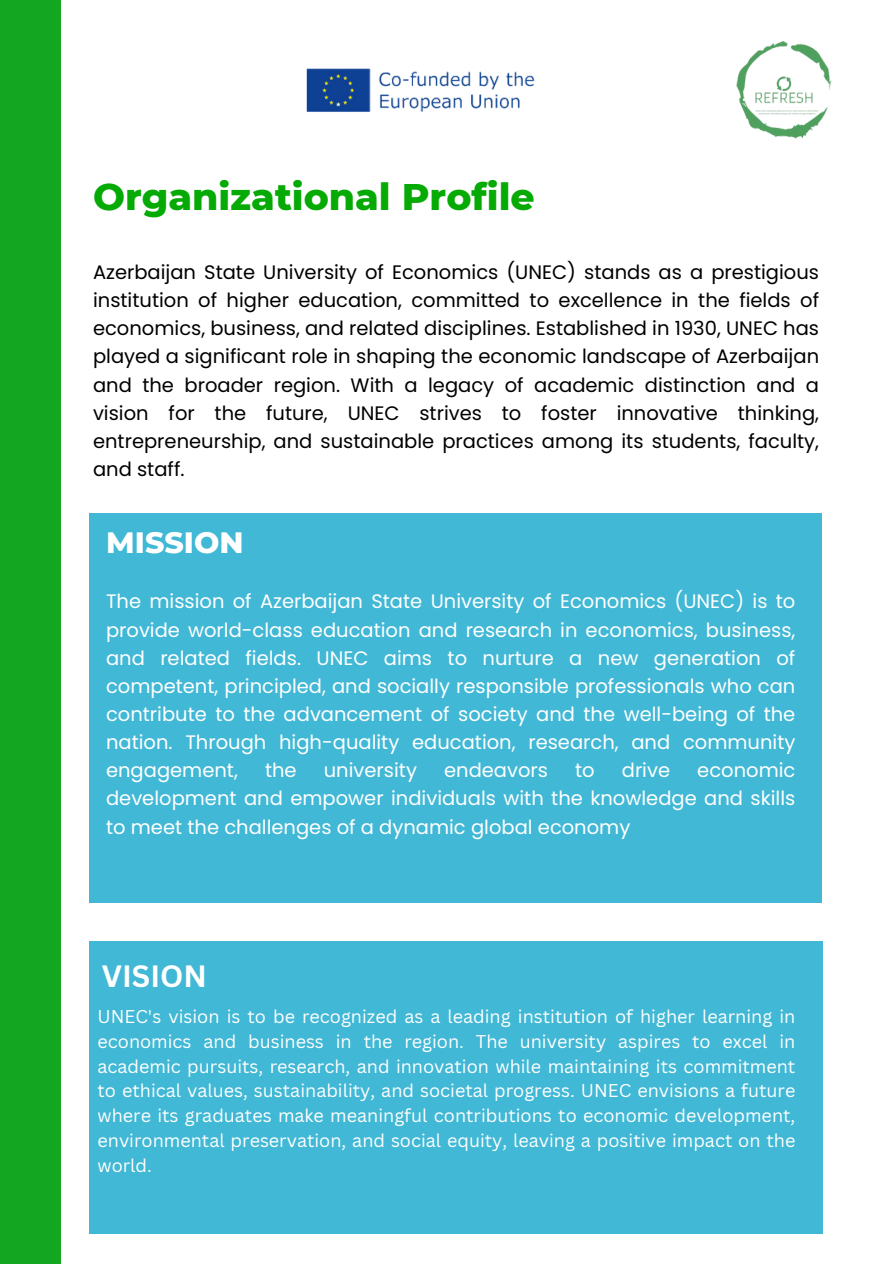
<style>
.page{position:relative;width:894px;height:1264px;background:#fff}
.page>*{position:absolute;margin:0;border:0;box-sizing:border-box;transform-origin:0 0}
.t1{font:800 37.8px "Montserrat";color:#05aa05}
.t2{font:800 30px "Montserrat";color:#fff}
.t3{font:700 30px "Canva Sans";color:#fff}
.t4{font:19.5px/28.2px "Poppins";color:#fff;text-align:justify}
.t5{font:19.5px/28.2px "Poppins";color:#000;text-align:justify}
.t6{font:18px/24.8px "Canva Sans";color:#fff;text-align:justify}
</style>
<div class="page">
<div style="left:89px;top:513px;width:733px;height:389px;background:#41b8d5"></div>
<div style="left:0;top:0;width:60px;height:1263px;background:#12a621"></div>
<div style="left:89px;top:941px;width:733px;height:292px;background:#41b8d5"></div>
<img style="left:736px;top:41px;width:96px;height:98px">
<img style="left:306px;top:68px;width:229px;height:44px">
<p class="t1" style="left:93px;top:173px;width:443px">Organizational Profile</p>
<h1 class="t5" style="left:93px;top:258px;width:727px">Azerbaijan State University of Economics (UNEC) stands as a prestigious institution of higher education, committed to excellence in the fields of economics, business, and related disciplines. Established in 1930, UNEC has played a significant role in shaping the economic landscape of Azerbaijan and the broader region. With a legacy of academic distinction and a vision for the future, UNEC strives to foster innovative thinking, entrepreneurship, and sustainable practices among its students, faculty, and staff.</h1>
<p class="t2" style="left:106px;top:524px;width:139px">MISSION</p>
<p class="t4" style="left:106px;top:587px;width:690px">The mission of Azerbaijan State University of Economics (UNEC) is to provide world-class education and research in economics, business, and related fields. UNEC aims to nurture a new generation of competent, principled, and socially responsible professionals who can contribute to the advancement of society and the well-being of the nation. Through high-quality education, research, and community engagement,</p>
<p class="t4" style="left:106px;top:756px;width:690px;text-indent:591px">economic development and empower individuals with the knowledge and skills to meet the challenges of a dynamic global economy</p>
<p class="t4" style="left:265px;top:756px;width:33px">the</p>
<p class="t4" style="left:324px;top:756px;width:95px">university</p>
<p class="t4" style="left:444px;top:756px;width:105px">endeavors</p>
<p class="t4" style="left:575px;top:756px;width:21px">to</p>
<p class="t4" style="left:621px;top:756px;width:50px">drive</p>
<p class="t3" style="left:102px;top:954px;width:107px">VISION</p>
<h2 class="t6" style="left:97px;top:1003px;width:699px">UNEC's vision is to be recognized as a leading institution of higher learning in economics and business in the region. The university aspires to excel in academic pursuits, research, and innovation while maintaining its commitment to ethical values, sustainability, and societal progress. UNEC envisions a future where its graduates make meaningful contributions to economic development, environmental preservation, and social equity, leaving a positive impact on the world.</h2>
</div>
